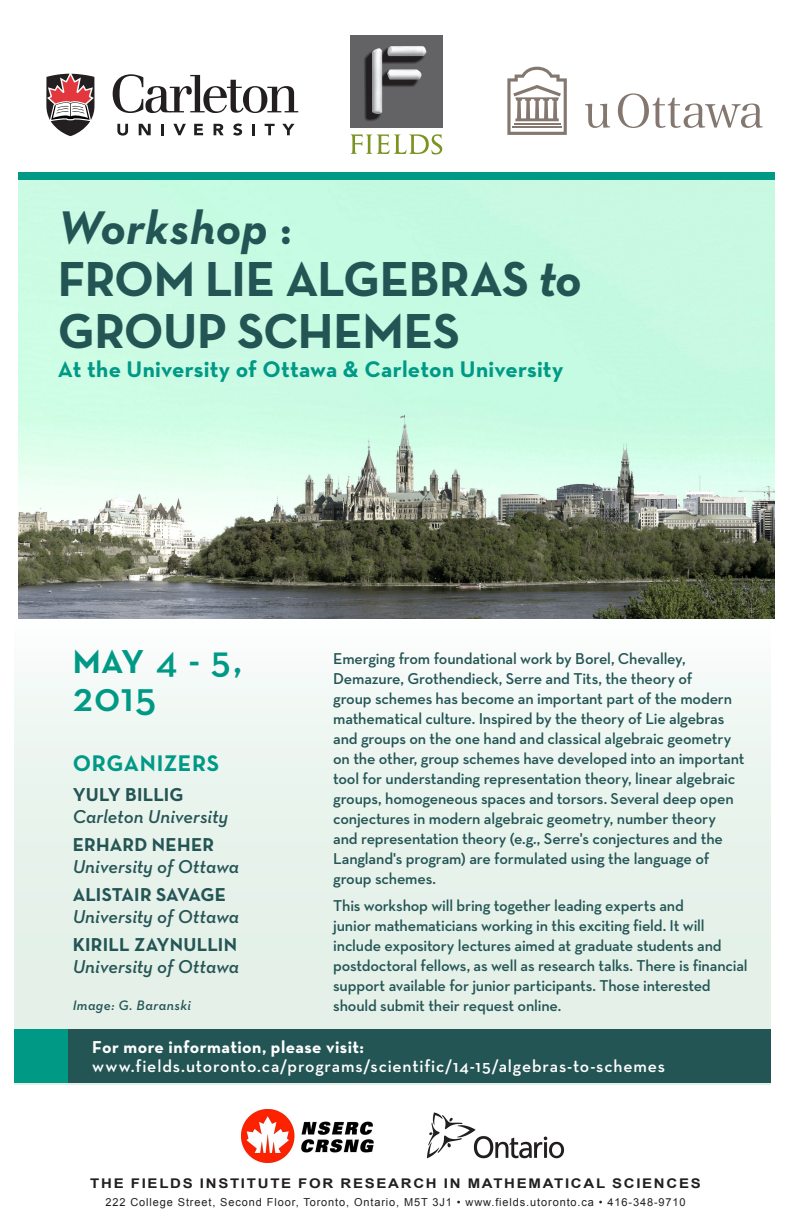
<style>
.page{position:relative;width:792px;height:1224px;background:#fff}
.page>*{position:absolute;margin:0;border:0;box-sizing:border-box;transform-origin:0 0}
.t1{font:700 50px/52px "Neutra Text";letter-spacing:-.01em;color:#245555}
.t2{font:italic 700 48px "Neutra Text";letter-spacing:.01em;color:#245555}
.t3{font:600 42.5px "Neutra Text";color:#009986}
.t4{font:600 40px "Neutra Text";color:#009986}
.t5{font:700 23px "Neutra Text";letter-spacing:.01em;color:#009986}
.t6{font:italic 600 19px "Neutra Text";color:#245555}
.t7{font:700 19px "Neutra Text";letter-spacing:.01em;color:#245555}
.t8{font:600 17.5px "Neutra Text";letter-spacing:.045em;color:#fff}
.t9{font:700 17.5px "Neutra Text";letter-spacing:.025em;color:#fff}
.t10{font:600 16px/20px "Neutra Text";letter-spacing:-.01em;color:#245555}
.t11{font:italic 600 14px "Neutra Text";letter-spacing:.03em;color:#245555}
.t12{font:700 13.4px "Arial";letter-spacing:.115em;color:#231f20;scale:1.12 1}
.t13{font:11px "Arial";letter-spacing:.08em;color:#231f20}
.s1{font-style:normal;font-size:45px}
.s2{font-style:italic}
.s3{font-weight:700;font-size:33.8px}
</style>
<div class="page">
<img style="left:18px;top:179px;width:756px;height:439px">
<svg style="left:14px;top:678px;width:756px;height:406px"></svg>
<div style="left:67px;top:1029px;width:703px;height:54px;background:#245555"></div>
<img style="left:427px;top:1112px;width:138px;height:47px">
<img style="left:242px;top:1109px;width:132px;height:54px">
<svg style="left:351px;top:134px;width:91px;height:20px"></svg>
<img style="left:351px;top:36px;width:91px;height:91px">
<div style="left:14px;top:1029px;width:54px;height:54px;background:#009986"></div>
<div style="left:18px;top:172px;width:756px;height:7px;background:#009986"></div>
<svg style="left:113px;top:74px;width:185px;height:39px"></svg>
<svg style="left:117px;top:124px;width:11px;height:12px"></svg>
<svg style="left:139px;top:124px;width:12px;height:11px"></svg>
<svg style="left:161px;top:124px;width:3px;height:11px"></svg>
<svg style="left:173px;top:124px;width:13px;height:11px"></svg>
<svg style="left:194px;top:124px;width:9px;height:11px"></svg>
<svg style="left:214px;top:124px;width:10px;height:11px"></svg>
<svg style="left:233px;top:123px;width:9px;height:13px"></svg>
<svg style="left:252px;top:124px;width:3px;height:11px"></svg>
<svg style="left:265px;top:124px;width:10px;height:11px"></svg>
<svg style="left:282px;top:124px;width:13px;height:11px"></svg>
<svg style="left:46px;top:74px;width:49px;height:62px"></svg>
<svg style="left:585px;top:104px;width:25px;height:24px"></svg>
<svg style="left:618px;top:93px;width:145px;height:35px"></svg>
<svg style="left:507px;top:67px;width:60px;height:68px"></svg>
<p class="t2" style="left:58px;top:198px;width:235px">Workshop <span class="s1">:</span></p>
<p class="t1" style="left:58px;top:252px;width:525px">FROM LIE ALGEBRAS <span class="s2">to<br></span>GROUP SCHEMES</p>
<p class="t5" style="left:58px;top:355px;width:507px">At the University of Ottawa &amp; Carleton University</p>
<p class="t4" style="left:73px;top:635px;width:171px"><span class="s3">MAY</span> 4 - 5,</p>
<p class="t3" style="left:73px;top:670px;width:85px">2015</p>
<p class="t5" style="left:73px;top:749px;width:148px">ORGANIZERS</p>
<p class="t7" style="left:73px;top:782px;width:112px">YULY BILLIG</p>
<p class="t6" style="left:73px;top:804px;width:157px">Carleton University</p>
<p class="t7" style="left:73px;top:832px;width:143px">ERHARD NEHER</p>
<p class="t6" style="left:73px;top:854px;width:168px">University of Ottawa</p>
<p class="t7" style="left:73px;top:882px;width:155px">ALISTAIR SAVAGE</p>
<p class="t6" style="left:73px;top:904px;width:168px">University of Ottawa</p>
<p class="t7" style="left:73px;top:932px;width:166px">KIRILL ZAYNULLIN</p>
<p class="t6" style="left:73px;top:954px;width:168px">University of Ottawa</p>
<p class="t11" style="left:73px;top:997px;width:120px">Image: G. Baranski</p>
<p class="t10" style="left:333px;top:648px;width:413px">Emerging from foundational work by Borel, Chevalley, Demazure, Grothendieck, Serre and Tits, the theory of<br>group schemes has become an important part of the modern mathematical culture. Inspired by the theory of Lie algebras and groups on the one hand and classical algebraic geometry on the other, group schemes have developed into an important tool for understanding representation theory, linear algebraic groups, homogeneous spaces and torsors. Several deep open conjectures in modern algebraic geometry, number theory<br>and representation theory (e.g., Serre's conjectures and the Langland's program) are formulated using the language of group schemes.</p>
<p class="t10" style="left:333px;top:895px;width:416px">This workshop will bring together leading experts and<br>junior mathematicians working in this exciting field. It will include expository lectures aimed at graduate students and postdoctoral fellows, as well as research talks. There is financial support available for junior participants. Those interested should submit their request online.</p>
<p class="t9" style="left:92px;top:1036px;width:273px">For more information, please visit:</p>
<p class="t8" style="left:92px;top:1055px;width:574px">www.fields.utoronto.ca/programs/scientific/14-15/algebras-to-schemes</p>
<p class="t12" style="left:90px;top:1174px;width:547px">THE FIELDS INSTITUTE FOR RESEARCH IN MATHEMATICAL SCIENCES</p>
<p class="t13" style="left:105px;top:1195px;width:582px">222 College Street, Second Floor, Toronto, Ontario, M5T 3J1 • www.fields.utoronto.ca • 416-348-9710</p>
</div>
